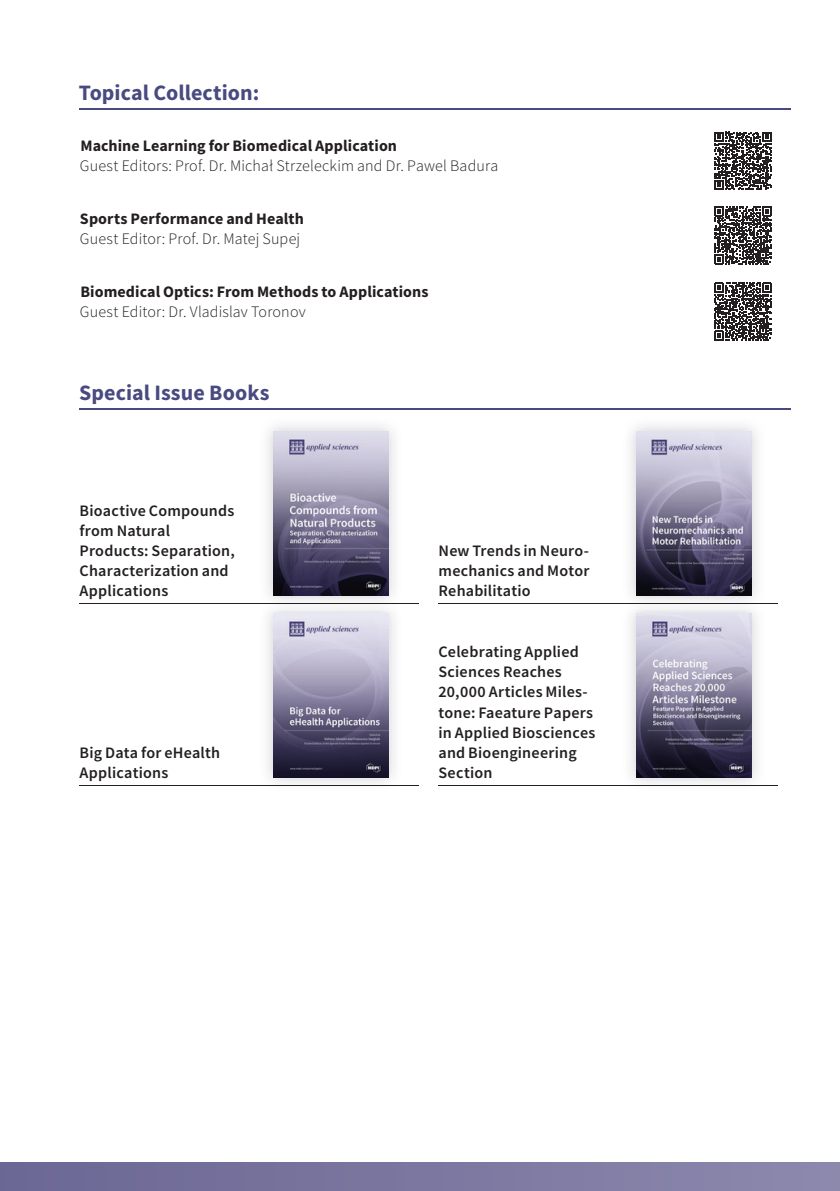
<style>
.page{position:relative;width:840px;height:1191px;background:#fff}
.page>*{position:absolute;margin:0;border:0;box-sizing:border-box;transform-origin:0 0}
.t1{font:700 22px "Source Sans Pro";letter-spacing:.005em;color:#494b80}
.t2{font:600 16px/20px "Source Sans Pro";letter-spacing:.015em;color:#231f20}
.t3{font:300 16px "Source Sans Pro";letter-spacing:.01em;color:#231f20}
.t4{font:700 16px "Source Sans Pro";letter-spacing:.005em;color:#231f20}
</style>
<div class="page">
<div style="left:0;top:1162px;width:839px;height:29px;background:linear-gradient(to right,#6b6794,#8c88ad)"></div>
<hr style="left:79px;top:109px;width:711px;height:1px;background:#494b80">
<svg style="left:714px;top:132px;width:57px;height:58px"></svg>
<svg style="left:714px;top:206px;width:57px;height:58px"></svg>
<svg style="left:714px;top:282px;width:57px;height:58px"></svg>
<img style="left:267px;top:425px;width:128px;height:174px">
<img style="left:273px;top:432px;width:115px;height:163px">
<img style="left:267px;top:610px;width:128px;height:174px">
<img style="left:273px;top:613px;width:115px;height:164px">
<img style="left:630px;top:425px;width:128px;height:174px">
<img style="left:636px;top:431px;width:115px;height:164px">
<img style="left:630px;top:610px;width:128px;height:174px">
<img style="left:636px;top:613px;width:115px;height:164px">
<hr style="left:80px;top:603px;width:339px;height:1px;background:#231f20">
<hr style="left:80px;top:785px;width:339px;height:1px;background:#231f20">
<hr style="left:438px;top:603px;width:339px;height:1px;background:#231f20">
<hr style="left:438px;top:785px;width:339px;height:1px;background:#231f20">
<hr style="left:79px;top:409px;width:711px;height:1px;background:#494b80">
<h1 class="t1" style="left:79px;top:78px;width:182px">Topical Collection:</h1>
<p class="t4" style="left:80px;top:134px;width:318px">Machine Learning for Biomedical Application</p>
<p class="t3" style="left:80px;top:155px;width:420px">Guest Editors: Prof. Dr. Michał Strzeleckim and Dr. Pawel Badura</p>
<p class="t4" style="left:80px;top:208px;width:225px">Sports Performance and Health</p>
<p class="t3" style="left:80px;top:229px;width:222px">Guest Editor: Prof. Dr. Matej Supej</p>
<p class="t4" style="left:80px;top:281px;width:349px">Biomedical Optics: From Methods to Applications</p>
<p class="t3" style="left:80px;top:302px;width:227px">Guest Editor: Dr. Vladislav Toronov</p>
<h1 class="t1" style="left:79px;top:378px;width:192px">Special Issue Books</h1>
<p class="t2" style="left:80px;top:500px;width:157px">Bioactive Compounds from Natural<br>Products: Separation,<br>Characterization and<br>Applications</p>
<p class="t2" style="left:80px;top:742px;width:142px">Big Data for eHealth<br>Applications</p>
<p class="t2" style="left:438px;top:540px;width:152px;text-align:justify">New Trends in Neuro&shy;mechanics and Motor Rehabilitatio</p>
<p class="t2" style="left:438px;top:642px;width:158px">Celebrating Applied<br>Sciences Reaches<br>20,000 Articles Miles&shy;tone: Faeature Papers in Applied Biosciences and Bioengineering<br>Section</p>
</div>
